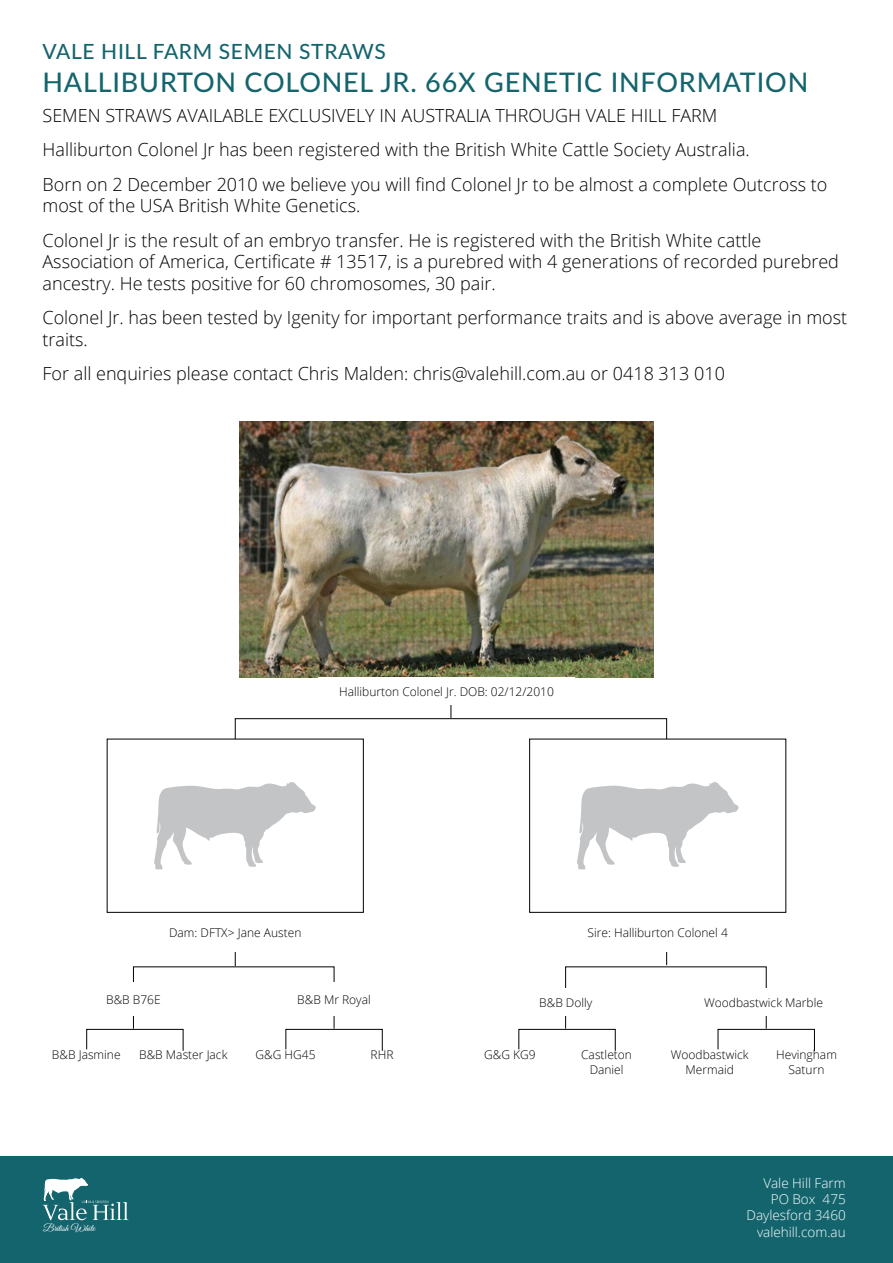
<style>
.page{position:relative;width:893px;height:1263px;background:#fff}
.page>*{position:absolute;margin:0;border:0;box-sizing:border-box;transform-origin:0 0}
.t1{font:500 27px "Lato";letter-spacing:.03em;color:#14646d}
.t2{font:500 21px "Lato";letter-spacing:.03em;color:#14646d}
.t3{font:300 18px/34.3px "Open Sans";color:#000}
.t4{font:300 13.5px/16.2px "Open Sans";color:#fff;text-align:right}
.t5{font:300 12px/14.4px "Open Sans";color:#000;text-align:center}
.t6{font:10.05px "Great Vibes";color:#fff;scale:1.04 1}
</style>
<div class="page">
<div style="left:0;top:1156px;width:893px;height:107px;background:#13646d"></div>
<svg style="left:43px;top:1177px;width:86px;height:43px"></svg>
<img style="left:240px;top:421px;width:413px;height:256px">
<svg style="left:234px;top:718px;width:433px;height:249px"></svg>
<svg style="left:86px;top:1028px;width:98px;height:23px"></svg>
<svg style="left:518px;top:1028px;width:98px;height:23px"></svg>
<svg style="left:285px;top:1028px;width:98px;height:23px"></svg>
<svg style="left:717px;top:1028px;width:98px;height:23px"></svg>
<div style="left:107px;top:912px;width:256px;height:39px;background:#fff"></div>
<div style="left:107px;top:739px;width:256px;height:173px;background:#fff"></div>
<div style="left:530px;top:912px;width:256px;height:39px;background:#fff"></div>
<div style="left:530px;top:739px;width:256px;height:173px;background:#fff"></div>
<div style="left:529px;top:739px;width:257px;height:174px;border:1px solid #000"></div>
<svg style="left:451px;top:705px;width:1px;height:13px"></svg>
<svg style="left:154px;top:782px;width:162px;height:87px"></svg>
<svg style="left:577px;top:782px;width:162px;height:87px"></svg>
<p class="t2" style="left:43px;top:37px;width:345px">VALE HILL FARM SEMEN STRAWS</p>
<h1 class="t1" style="left:43px;top:63px;width:767px">HALLIBURTON COLONEL JR. 66X GENETIC INFORMATION</h1>
<p class="t3" style="left:43px;top:98px;width:786px">SEMEN STRAWS AVAILABLE EXCLUSIVELY IN AUSTRALIA THROUGH VALE HILL FARM<br>Halliburton Colonel Jr has been registered with the British White Cattle Society Australia.<br>Born on 2 December 2010 we believe you will find Colonel Jr to be almost a complete Outcross to</p>
<p class="t3" style="left:43px;top:188px;width:720px">most of the USA British White Genetics.<br>Colonel Jr is the result of an embryo transfer. He is registered with the British White cattle</p>
<p class="t3" style="left:43px;top:250px;width:798px;line-height:21.6px">Association of America, Certificate # 13517, is a purebred with 4 generations of recorded purebred ancestry. He tests positive for 60 chromosomes, 30 pair.</p>
<p class="t3" style="left:43px;top:306px;width:806px;line-height:21.6px">Colonel Jr. has been tested by Igenity for important performance traits and is above average in most traits.</p>
<p class="t3" style="left:43px;top:356px;width:684px">For all enquiries please contact Chris Malden: chris@valehill.com.au or 0418 313 010</p>
<p class="t5" style="left:339px;top:684px;width:216px">Halliburton Colonel Jr. DOB: 02/12/2010</p>
<p class="t5" style="left:169px;top:925px;width:134px">Dam: DFTX&gt; Jane Austen</p>
<p class="t5" style="left:588px;top:925px;width:142px">Sire: Halliburton Colonel 4</p>
<p class="t5" style="left:106px;top:992px;width:56px">B&amp;B B76E</p>
<p class="t5" style="left:297px;top:992px;width:75px">B&amp;B Mr Royal</p>
<p class="t5" style="left:539px;top:995px;width:55px">B&amp;B Dolly</p>
<p class="t5" style="left:704px;top:995px;width:120px">Woodbastwick Marble</p>
<p class="t5" style="left:139px;top:1047px;width:90px">B&amp;B Master Jack</p>
<p class="t5" style="left:581px;top:1047px;width:52px">Castleton<br>Daniel</p>
<p class="t5" style="left:371px;top:1047px;width:24px">RHR</p>
<p class="t5" style="left:671px;top:1047px;width:79px">Woodbastwick<br>Mermaid</p>
<p class="t5" style="left:52px;top:1047px;width:70px">B&amp;B Jasmine</p>
<p class="t5" style="left:256px;top:1047px;width:62px">G&amp;G HG45</p>
<p class="t5" style="left:484px;top:1047px;width:53px">G&amp;G KG9</p>
<p class="t5" style="left:776px;top:1047px;width:62px">Hevingham<br>Saturn</p>
<p class="t6" style="left:43px;top:1222px;width:51px">British White</p>
<p class="t4" style="left:746px;top:1175px;width:101px">Vale Hill Farm<br>PO Box 475<br>Daylesford 3460 valehill.com.au</p>
</div>
